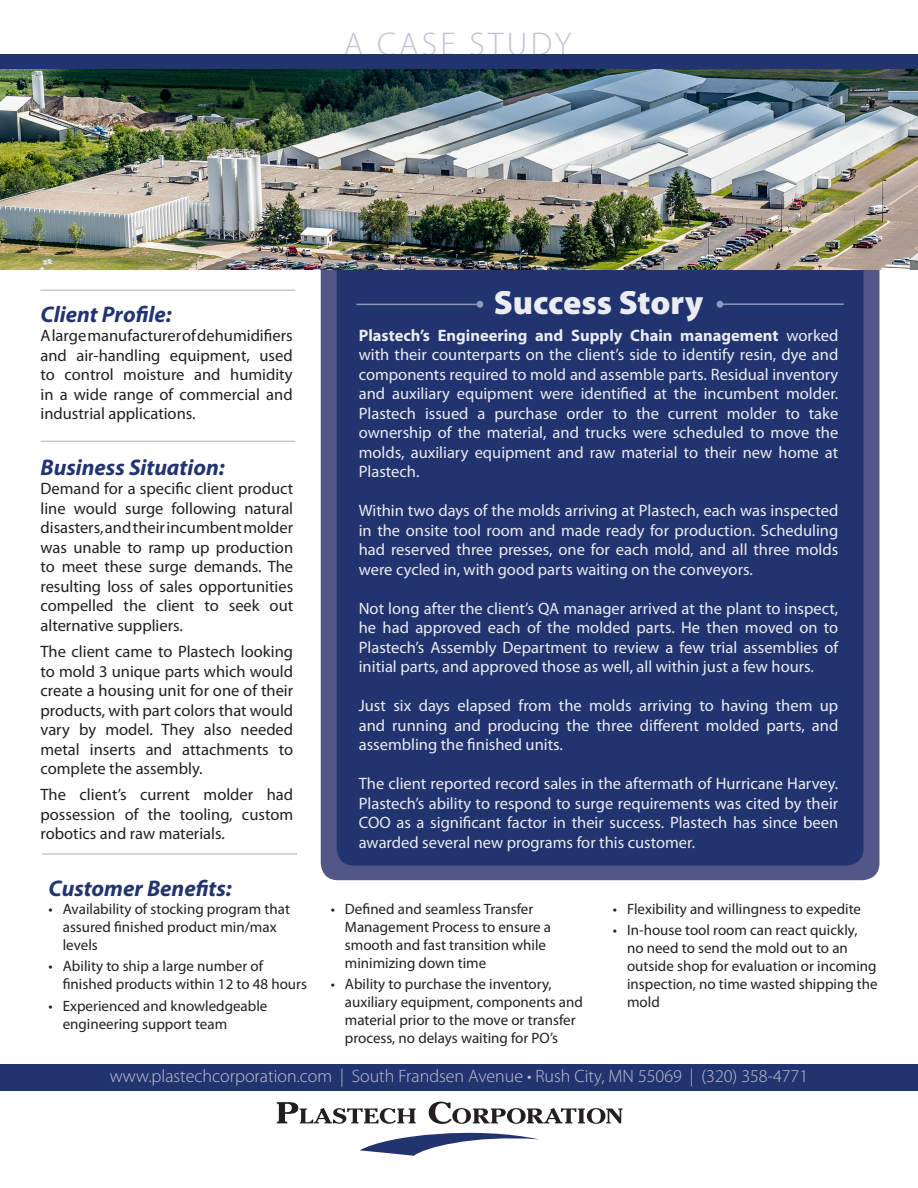
<style>
.page{position:relative;width:918px;height:1188px;background:#fff}
.page>*{position:absolute;margin:0;border:0;box-sizing:border-box;transform-origin:0 0}
.t1{font:900 34.05px "Myriad Pro";color:#fff}
.t2{font:300 33px "Myriad Pro";letter-spacing:.1em;color:#c3c1d4}
.t3{font:italic 700 22.65px "Myriad Pro";color:#22346f}
.t4{font:300 18px "Myriad Pro";color:#c3c1d4}
.t5{font:16.5px/19.5px "Myriad Pro";color:#fff;text-align:justify}
.t6{font:16.5px/19.5px "Myriad Pro";color:#231f20;text-align:justify}
.t7{font:15px/18px "Myriad Pro";color:#231f20}
.s1{font-weight:700}
</style>
<div class="page">
<div style="left:0;top:1064px;width:918px;height:27px;background:#22346f"></div>
<div style="left:0;top:54px;width:918px;height:17px;background:#22346f"></div>
<div style="left:321px;top:227px;width:558px;height:653px;background:#525787;border-radius:17px"></div>
<div style="left:337px;top:250px;width:527px;height:616px;background:#22346f;border-radius:17px"></div>
<svg style="left:277px;top:1102px;width:346px;height:54px"></svg>
<img style="left:0;top:69px;width:918px;height:201px">
<hr style="left:40px;top:441px;width:255px;height:1px;background:#231f20">
<hr style="left:42px;top:853px;width:255px;height:2px;background:#231f20">
<hr style="left:40px;top:289px;width:255px;height:2px;background:#231f20">
<hr style="left:723px;top:303px;width:121px;height:2px;background:#fff">
<div style="left:717px;top:301px;width:6px;height:7px;background:#9099b6;border-radius:50%"></div>
<hr style="left:356px;top:304px;width:121px;height:1px;background:#fff">
<div style="left:477px;top:301px;width:6px;height:7px;background:#9099b6;border-radius:50%"></div>
<p class="t2" style="left:344px;top:26px;width:229px">A CASE STUDY</p>
<p class="t3" style="left:40px;top:301px;width:133px">Client Profile:</p>
<p class="t6" style="left:40px;top:326px;width:254px">A large manufacturer of dehumidifiers and air-handling equipment, used to control moisture and humidity in a wide range of commercial and industrial applications.</p>
<p class="t3" style="left:40px;top:455px;width:186px">Business Situation:</p>
<p class="t6" style="left:40px;top:479px;width:254px">Demand for a specific client product line would surge following natural disasters, and their incumbentmolder was unable to ramp up production to meet these surge demands. The resulting loss of sales opportunities compelled the client to seek out alternative suppliers.</p>
<p class="t6" style="left:40px;top:642px;width:254px">The client came to Plastech looking to mold 3 unique parts which would create a housing unit for one of their products, with part colors that would vary by model. They also needed metal inserts and attachments to complete the assembly.</p>
<p class="t6" style="left:40px;top:785px;width:254px">The client’s current molder had possession of the tooling, custom robotics and raw materials.</p>
<p class="t3" style="left:49px;top:875px;width:185px">Customer Benefits:</p>
<p class="t7" style="left:63px;top:900px;width:229px;text-indent:-14px">• Availability of stocking program that assured finished product min/max levels</p>
<p class="t7" style="left:63px;top:958px;width:246px;text-indent:-14px">• Ability to ship a large number of finished products within 12 to 48 hours</p>
<p class="t7" style="left:63px;top:997px;width:206px;text-indent:-14px">• Experienced and knowledgeable engineering support team</p>
<h1 class="t1" style="left:494px;top:284px;width:211px">Success Story</h1>
<p class="t5" style="left:359px;top:326px;width:481px"><span class="s1">Plastech’s Engineering and Supply Chain management</span> worked with their counterparts on the client’s side to identify resin, dye and components required to mold and assemble parts. Residual inventory and auxiliary equipment were identified at the incumbent molder.<br>Plastech issued a purchase order to the current molder to take ownership of the material, and trucks were scheduled to move the molds, auxiliary equipment and raw material to their new home at Plastech.</p>
<p class="t5" style="left:359px;top:501px;width:481px">Within two days of the molds arriving at Plastech, each was inspected in the onsite tool room and made ready for production. Scheduling had reserved three presses, one for each mold, and all three molds were cycled in, with good parts waiting on the conveyors.</p>
<p class="t5" style="left:359px;top:599px;width:481px">Not long after the client’s QA manager arrived at the plant to inspect, he had approved each of the molded parts. He then moved on to Plastech’s Assembly Department to review a few trial assemblies of initial parts, and approved those as well, all within just a few hours.</p>
<p class="t5" style="left:359px;top:696px;width:481px">Just six days elapsed from the molds arriving to having them up and running and producing the three different molded parts, and assembling the finished units.</p>
<p class="t5" style="left:359px;top:774px;width:481px">The client reported record sales in the aftermath of Hurricane Harvey.<br>Plastech’s ability to respond to surge requirements was cited by their COO as a significant factor in their success. Plastech has since been awarded several new programs for this customer.</p>
<p class="t7" style="left:345px;top:900px;width:208px;text-indent:-14px">• Defined and seamless Transfer<br>Management Process to ensure a smooth and fast transition while minimizing down time</p>
<p class="t7" style="left:345px;top:976px;width:239px;text-indent:-14px">• Ability to purchase the inventory, auxiliary equipment, components and material prior to the move or transfer process, no delays waiting for PO’s</p>
<p class="t7" style="left:613px;top:900px;width:250px">• Flexibility and willingness to expedite</p>
<p class="t7" style="left:627px;top:922px;width:252px;text-indent:-14px">• In-house tool room can react quickly, no need to send the mold out to an outside shop for evaluation or incoming inspection, no time wasted shipping the mold</p>
<p class="t4" style="left:110px;top:1066px;width:700px">www.plastechcorporation.com | South Frandsen Avenue • Rush City, MN 55069 | (320) 358-4771</p>
</div>
